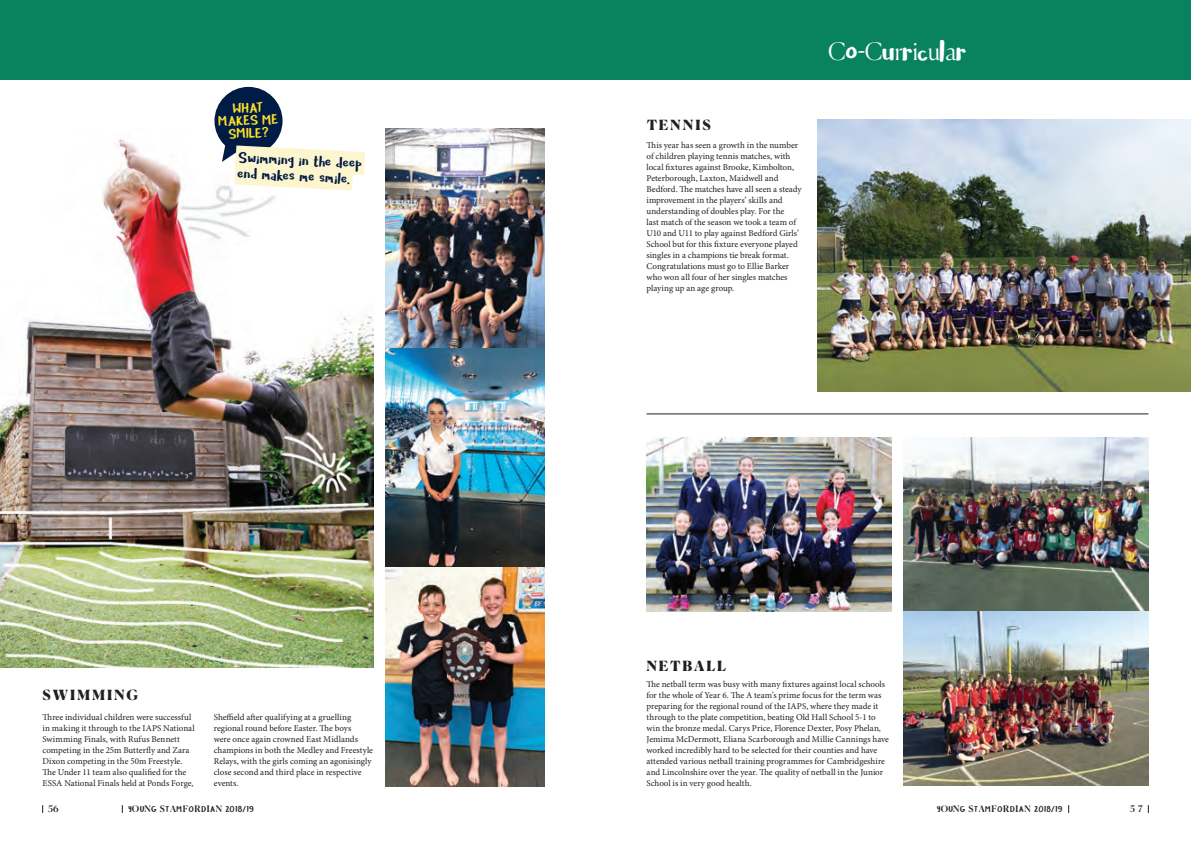
<style>
.page{position:relative;width:1191px;height:842px;background:#fff}
.page>*{position:absolute;margin:0;border:0;box-sizing:border-box;transform-origin:0 0}
.t1{font:300 24px "Canela";color:#fff}
.t2{font:16px/16px "Cavorting";color:#001b45}
.t3{font:14.1px/12.6px "Cavorting";color:#fade2c;text-align:center}
.t4{font:900 14px "Canela";letter-spacing:.145em;color:#231f20}
.t5{font:900 14px "Canela";letter-spacing:.125em;color:#231f20}
.t6{font:9px/11px "Minion Pro";color:#231f20}
.t7{font:500 9px "Canela";color:#231f20}
.t8{font:8.5px "Cavorting";letter-spacing:.075em;color:#231f20}
.s1{font-family:"Cavorting";font-weight:400;font-size:31px}
.s2{font-family:"Cavorting";font-weight:400}
.s3{font-family:"Canela";font-weight:500;font-size:9px}
</style>
<div class="page">
<img style="left:0;top:129px;width:373px;height:538px">
<img style="left:385px;top:129px;width:159px;height:658px">
<img style="left:646px;top:437px;width:245px;height:174px">
<img style="left:903px;top:437px;width:245px;height:174px">
<img style="left:903px;top:611px;width:245px;height:175px">
<div style="left:0;top:0;width:1191px;height:79px;background:#08835d"></div>
<img style="left:818px;top:119px;width:373px;height:272px">
<hr style="left:646px;top:414px;width:502px;height:1px;background:#231f20">
<div style="left:214px;top:87px;width:68px;height:68px;background:#001b45;border-radius:50%"></div>
<svg style="left:211px;top:133px;width:177px;height:70px"></svg>
<h3 class="t3" style="left:218px;top:102px;width:61px;rotate:-2deg">WHAT<br>MAKES ME<br>SMILE?</h3>
<h2 class="t2" style="left:239px;top:149px;width:125px;rotate:3deg">Swimming in the deep end makes me smile.</h2>
<h3 class="t4" style="left:43px;top:684px;width:97px">SWIMMING</h3>
<p class="t6" style="left:43px;top:712px;width:154px">Three individual children were successful in making it through to the IAPS National Swimming Finals, with Rufus Bennett competing in the 25m Butterfly and Zara Dixon competing in the 50m Freestyle.<br>The Under 11 team also qualified for the ESSA National Finals held at Ponds Forge,</p>
<p class="t6" style="left:214px;top:712px;width:161px">Sheffield after qualifying at a gruelling regional round before Easter. The boys<br>were once again crowned East Midlands champions in both the Medley and Freestyle Relays, with the girls coming an agonisingly close second and third place in respective events.</p>
<h3 class="t4" style="left:646px;top:114px;width:66px">TENNIS</h3>
<p class="t6" style="left:646px;top:140px;width:157px">This year has seen a growth in the number of children playing tennis matches, with local fixtures against Brooke, Kimbolton, Peterborough, Laxton, Maidwell and Bedford. The matches have all seen a steady improvement in the players’ skills and understanding of doubles play. For the<br>last match of the season we took a team of U10 and U11 to play against Bedford Girls’ School but for this fixture everyone played singles in a champions tie break format.<br>Congratulations must go to Ellie Barker who won all four of her singles matches playing up an age group.</p>
<h1 class="t1" style="left:828px;top:32px;width:140px">C<span class="s1">o</span><span class="s2">-</span>C<span class="s1">u</span>r<span class="s1">r</span>i<span class="s1">c</span>u<span class="s1">l</span>a<span class="s1">r</span></h1>
<h3 class="t5" style="left:646px;top:655px;width:81px">NETBALL</h3>
<p class="t6" style="left:646px;top:679px;width:244px">The netball term was busy with many fixtures against local schools for the whole of Year 6. The A team’s prime focus for the term was preparing for the regional round of the IAPS, where they made it through to the plate competition, beating Old Hall School 5-1 to win the bronze medal. Carys Price, Florence Dexter, Posy Phelan, Jemima McDermott, Eliana Scarborough and Millie Cannings have worked incredibly hard to be selected for their counties and have attended various netball training programmes for Cambridgeshire and Lincolnshire over the year. The quality of netball in the Junior School is in very good health.</p>
<p class="t7" style="left:48px;top:802px;width:12px">56</p>
<p class="t8" style="left:128px;top:804px;width:127px">Y<span class="s3">O</span>U<span class="s3">N</span>G <span class="s3">S</span>T<span class="s3">A</span>M<span class="s3">F</span>O<span class="s3">R</span>D<span class="s3">I</span>A<span class="s3">N</span> 2018/19</p>
<p class="t8" style="left:937px;top:804px;width:127px">Y<span class="s3">O</span>U<span class="s3">N</span>G <span class="s3">S</span>T<span class="s3">A</span>M<span class="s3">F</span>O<span class="s3">R</span>D<span class="s3">I</span>A<span class="s3">N</span> 2018/19</p>
<p class="t7" style="left:1130px;top:802px;width:14px">5 7</p>
</div>
